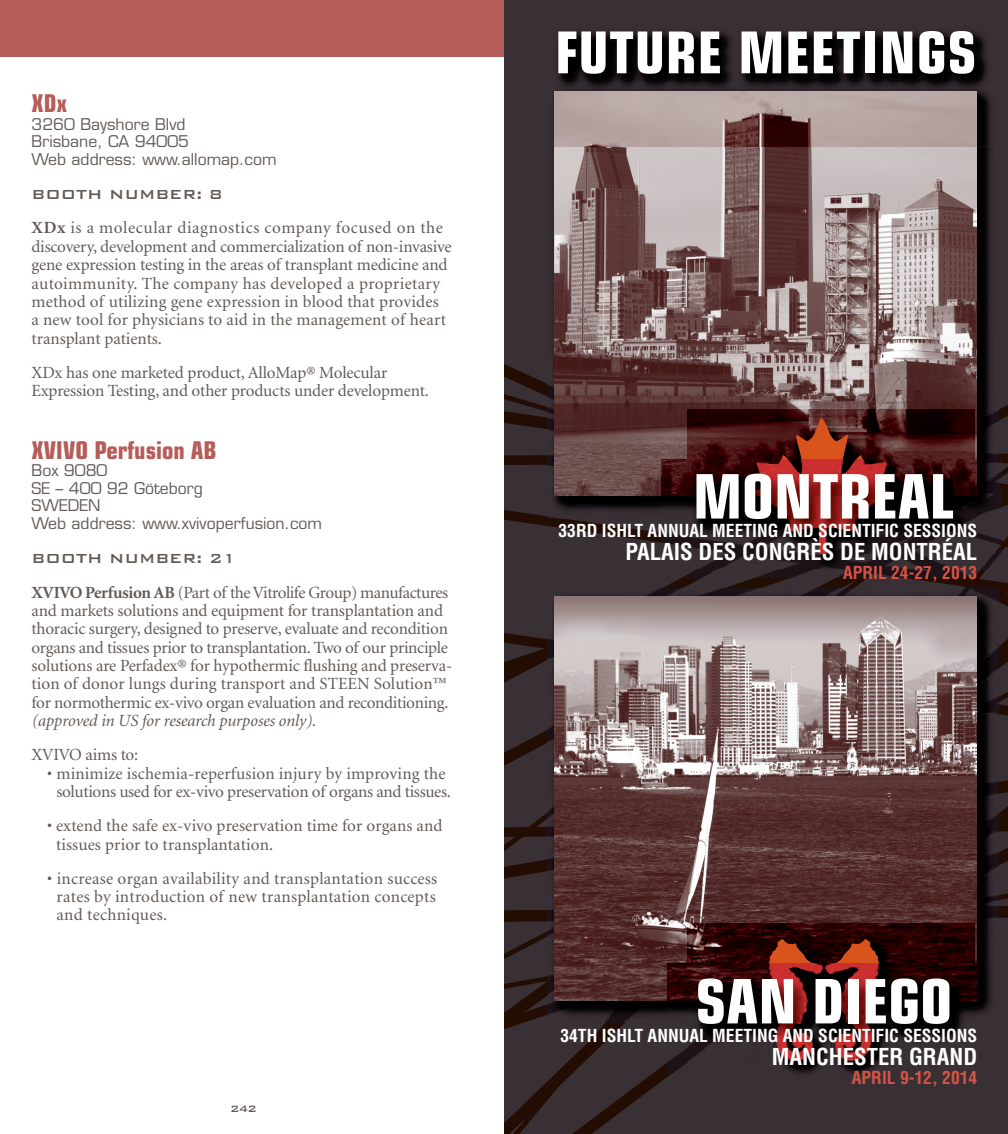
<style>
.page{position:relative;width:1008px;height:1134px;background:#fff}
.page>*{position:absolute;margin:0;border:0;box-sizing:border-box;transform-origin:0 0}
.t1{font:700 condensed 61.43px "Eurostile";color:#fff}
.t2{font:700 condensed 57.75px "Eurostile";letter-spacing:.015em;color:#fff}
.t3{font:700 condensed 24.5px "Eurostile";color:#b65c59}
.t4{font:700 condensed 22.75px "Helvetica";color:#fff}
.t5{font:700 condensed 17.5px "Helvetica";color:#fff}
.t6{font:700 condensed 17.5px "Helvetica";color:#d55445}
.t7{font:500 17.5px "Bank Gothic BT";color:#625a57}
.t8{font:17.15px/18.4px "Minion";letter-spacing:-.01em;color:#625a57}
.t9{font:17.15px/18.4px "Minion";letter-spacing:.01em;color:#625a57}
.t10{font:italic 17.15px "Minion";letter-spacing:-.01em;color:#625a57}
.t11{font:15.75px/17.5px "Eurostile";color:#625a57}
.t12{font:500 12.25px "Bank Gothic BT";color:#625a57}
.s1{font-weight:700}
</style>
<div class="page">
<div style="left:0;top:0;width:509px;height:57px;background:#b65c59"></div>
<svg style="left:504px;top:0;width:504px;height:1134px;background:#352c2e"></svg>
<svg style="left:504px;top:33px;width:504px;height:860px;background:#352b2d"></svg>
<svg style="left:504px;top:893px;width:504px;height:38px;background:#312423"></svg>
<svg style="left:504px;top:335px;width:504px;height:282px;background:#34292b"></svg>
<img style="left:547px;top:147px;width:452px;height:270px">
<img style="left:555px;top:147px;width:422px;height:270px">
<img style="left:547px;top:588px;width:452px;height:436px">
<img style="left:555px;top:596px;width:422px;height:405px">
<img style="left:528px;top:17px;width:480px;height:130px">
<img style="left:547px;top:83px;width:452px;height:64px">
<img style="left:555px;top:91px;width:422px;height:56px">
<img style="left:688px;top:569px;width:287px;height:8px">
<img style="left:688px;top:409px;width:287px;height:8px">
<svg style="left:504px;top:417px;width:504px;height:137px;background:#472a28"></svg>
<img style="left:688px;top:519px;width:313px;height:50px">
<img style="left:890px;top:459px;width:111px;height:60px">
<img style="left:662px;top:459px;width:26px;height:110px">
<img style="left:975px;top:459px;width:2px;height:37px">
<img style="left:688px;top:459px;width:66px;height:60px">
<img style="left:754px;top:459px;width:136px;height:95px">
<img style="left:688px;top:1024px;width:287px;height:67px">
<img style="left:688px;top:923px;width:287px;height:41px">
<svg style="left:769px;top:939px;width:110px;height:25px;background:#72250d"></svg>
<img style="left:975px;top:964px;width:20px;height:110px">
<img style="left:668px;top:964px;width:20px;height:110px">
<img style="left:975px;top:964px;width:2px;height:37px">
<img style="left:879px;top:964px;width:96px;height:60px">
<img style="left:688px;top:964px;width:81px;height:60px">
<img style="left:769px;top:964px;width:110px;height:97px">
<h3 class="t3" style="left:32px;top:94px;width:37px">XDx</h3>
<p class="t11" style="left:32px;top:117px;width:247px">3260 Bayshore Blvd<br>Brisbane, CA 94005<br>Web address: www.allomap.com</p>
<p class="t7" style="left:32px;top:183px;width:193px">BOOTH NUMBER: 8</p>
<p class="t9" style="left:32px;top:220px;width:422px"><span class="s1">XDx</span> is a molecular diagnostics company focused on the discovery, development and commercialization of non-invasive gene expression testing in the areas of transplant medicine and autoimmunity. The company has developed a proprietary method of utilizing gene expression in blood that provides<br>a new tool for physicians to aid in the management of heart transplant patients.</p>
<p class="t8" style="left:32px;top:365px;width:399px">XDx has one marketed product, AlloMap® Molecular<br>Expression Testing, and other products under development.</p>
<h3 class="t3" style="left:32px;top:441px;width:187px">XVIVO Perfusion AB</h3>
<p class="t11" style="left:32px;top:464px;width:292px">Box 9080<br>SE – 400 92 Göteborg<br>SWEDEN<br>Web address: www.xvivoperfusion.com</p>
<p class="t7" style="left:32px;top:547px;width:206px">BOOTH NUMBER: 21</p>
<p class="t8" style="left:32px;top:584px;width:422px"><span class="s1">XVIVO Perfusion AB</span> (Part of the Vitrolife Group) manufactures and markets solutions and equipment for transplantation and thoracic surgery, designed to preserve, evaluate and recondition organs and tissues prior to transplantation. Two of our principle solutions are Perfadex® for hypothermic flushing and preserva&shy;tion of donor lungs during transport and STEEN Solution™ for normothermic ex-vivo organ evaluation and reconditioning.</p>
<p class="t10" style="left:32px;top:714px;width:286px">(approved in US for research purposes only).</p>
<p class="t8" style="left:32px;top:747px;width:108px">XVIVO aims to:</p>
<p class="t8" style="left:47px;top:765px;width:405px;text-align:center">• minimize ischemia-reperfusion injury by improving the solutions used for ex-vivo preservation of organs and tissues.</p>
<p class="t8" style="left:56px;top:818px;width:388px;text-indent:-9px">• extend the safe ex-vivo preservation time for organs and tissues prior to transplantation.</p>
<p class="t8" style="left:57px;top:870px;width:382px;text-align:justify;text-indent:-9px">• increase organ availability and transplantation success rates by introduction of new transplantation concepts and techniques.</p>
<p class="t12" style="left:230px;top:1101px;width:28px">242</p>
<h2 class="t2" style="left:555px;top:31px;width:423px">FUTURE MEETINGS</h2>
<h1 class="t1" style="left:693px;top:474px;width:263px">MONTREAL</h1>
<p class="t5" style="left:559px;top:524px;width:420px">33RD ISHLT ANNUAL MEETING AND SCIENTIFIC SESSIONS</p>
<h3 class="t4" style="left:625px;top:543px;width:353px">PALAIS DES CONGRÈS DE MONTRÉAL</h3>
<p class="t6" style="left:843px;top:566px;width:136px">APRIL 24-27, 2013</p>
<h1 class="t1" style="left:696px;top:979px;width:258px">SAN DIEGO</h1>
<p class="t5" style="left:560px;top:1029px;width:418px">34TH ISHLT ANNUAL MEETING AND SCIENTIFIC SESSIONS</p>
<h3 class="t4" style="left:772px;top:1048px;width:207px">MANCHESTER GRAND</h3>
<p class="t6" style="left:852px;top:1071px;width:127px">APRIL 9-12, 2014</p>
</div>
